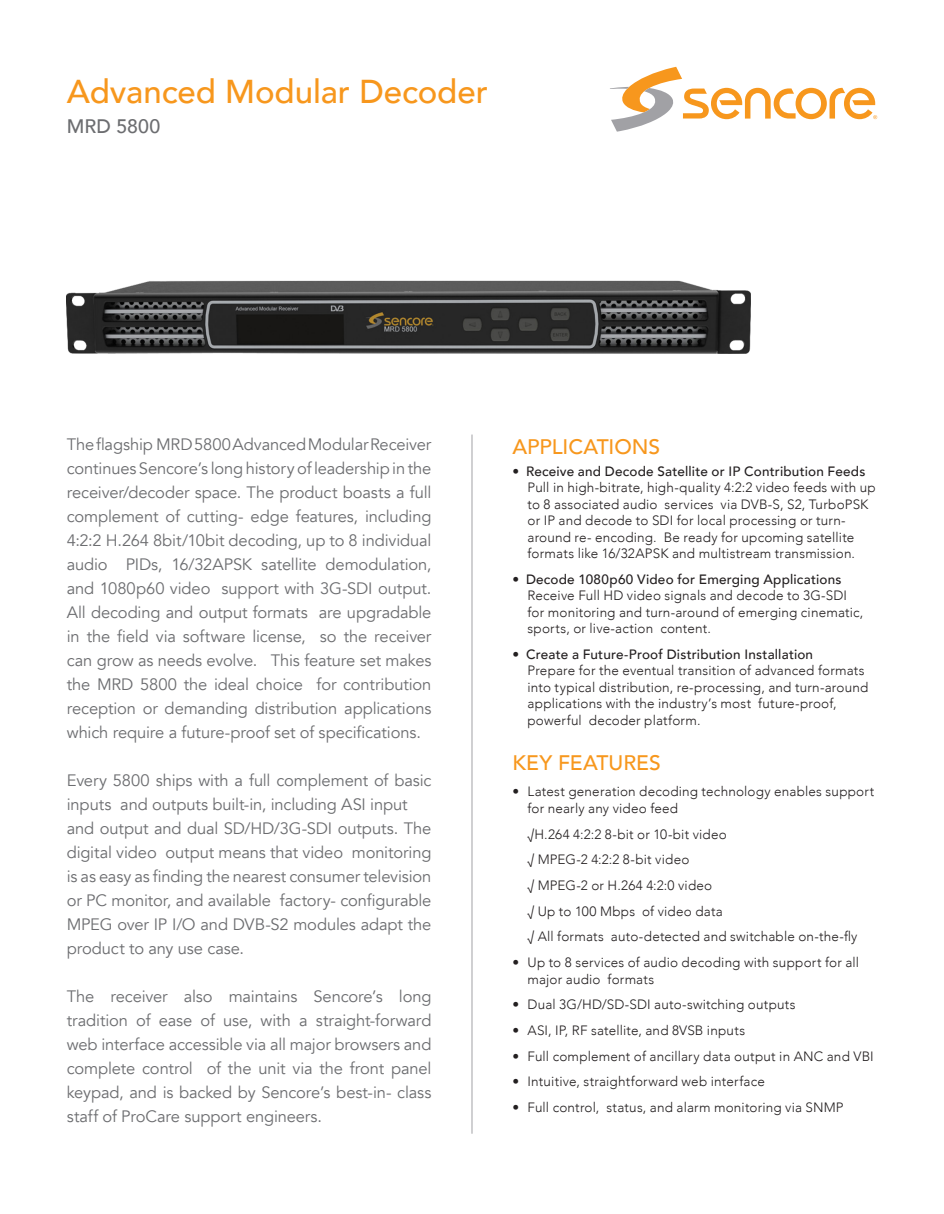
<style>
.page{position:relative;width:944px;height:1214px;background:#fff}
.page>*{position:absolute;margin:0;border:0;box-sizing:border-box;transform-origin:0 0}
.t1{font:500 33px "Avenir LT Com";color:#f7971d}
.t2{font:500 21px "Avenir LT Com";color:#f7971d}
.t3{font:500 19.5px "Avenir LT Com";letter-spacing:.01em;color:#6c6d70}
.t4{font:16.5px/24px "Avenir LT Com";letter-spacing:-.01em;color:#6c6d70;text-align:justify}
.t5{font:300 13.5px/16.5px "Avenir LT Com";letter-spacing:.015em;color:#231f20}
.s1{font-weight:500}
</style>
<div class="page">
<svg style="left:610px;top:67px;width:267px;height:65px"></svg>
<hr style="left:471px;top:434px;width:1px;height:699px;background:#a1a1a5">
<img style="left:67px;top:280px;width:683px;height:73px">
<p class="t1" style="left:67px;top:72px;width:423px">Advanced Modular Decoder</p>
<p class="t3" style="left:67px;top:115px;width:95px">MRD 5800</p>
<p class="t4" style="left:67px;top:432px;width:366px">The flagship MRD 5800 Advanced Modular Receiver continues Sencore’s long history of leadership in the receiver/decoder space. The product boasts a full complement of cutting- edge features, including 4:2:2 H.264 8bit/10bit decoding, up to 8 individual audio PIDs, 16/32APSK satellite demodulation, and 1080p60 video support with 3G-SDI output.<br>All decoding and output formats are upgradable in the field via software license, so the receiver can grow as needs evolve. This feature set makes the MRD 5800 the ideal choice for contribution reception or demanding distribution applications which require a future-proof set of specifications.</p>
<p class="t4" style="left:67px;top:768px;width:366px">Every 5800 ships with a full complement of basic inputs and outputs built-in, including ASI input</p>
<p class="t4" style="left:67px;top:816px;width:366px">and output and dual SD/HD/3G-SDI outputs. The digital video output means that video monitoring is as easy as finding the nearest consumer television or PC monitor, and available factory- configurable MPEG over IP I/O and DVB-S2 modules adapt the product to any use case.</p>
<p class="t4" style="left:67px;top:984px;width:366px">The receiver also maintains Sencore’s long tradition of ease of use, with a straight-forward web interface accessible via all major browsers and complete control of the unit via the front panel keypad, and is backed by Sencore’s best-in- class staff of ProCare support engineers.</p>
<p class="t2" style="left:512px;top:434px;width:149px">APPLICATIONS</p>
<p class="t5" style="left:527px;top:462px;width:350px;text-indent:-15px">• <span class="s1">Receive and Decode Satellite or IP Contribution Feeds </span>Pull in high-bitrate, high-quality 4:2:2 video feeds with up to 8 associated audio services via DVB-S, S2, TurboPSK or IP and decode to SDI for local processing or turn&shy;around re- encoding. Be ready for upcoming satellite formats like 16/32APSK and multistream transmission.</p>
<p class="t5" style="left:527px;top:571px;width:337px;text-indent:-15px">• <span class="s1">Decode 1080p60 Video for Emerging Applications </span>Receive Full HD video signals and decode to 3G-SDI for monitoring and turn-around of emerging cinematic, sports, or live-action content.</p>
<p class="t5" style="left:527px;top:646px;width:342px;text-indent:-15px">• <span class="s1">Create a Future-Proof Distribution Installation<br></span>Prepare for the eventual transition of advanced formats into typical distribution, re-processing, and turn-around applications with the industry’s most future-proof, powerful decoder platform.</p>
<p class="t2" style="left:512px;top:750px;width:150px">KEY FEATURES</p>
<p class="t5" style="left:527px;top:783px;width:348px;text-indent:-15px">• Latest generation decoding technology enables support for nearly any video feed</p>
<p class="t5" style="left:527px;top:825px;width:201px">√H.264 4:2:2 8-bit or 10-bit video</p>
<p class="t5" style="left:527px;top:851px;width:163px">√ MPEG-2 4:2:2 8-bit video</p>
<p class="t5" style="left:527px;top:877px;width:186px">√ MPEG-2 or H.264 4:2:0 video</p>
<p class="t5" style="left:527px;top:902px;width:197px">√ Up to 100 Mbps of video data</p>
<p class="t5" style="left:527px;top:928px;width:331px">√ All formats auto-detected and switchable on-the-fly</p>
<p class="t5" style="left:527px;top:954px;width:333px;text-indent:-15px">• Up to 8 services of audio decoding with support for all major audio formats</p>
<p class="t5" style="left:512px;top:996px;width:285px">• Dual 3G/HD/SD-SDI auto-switching outputs</p>
<p class="t5" style="left:512px;top:1022px;width:234px">• ASI, IP, RF satellite, and 8VSB inputs</p>
<p class="t5" style="left:512px;top:1047px;width:363px">• Full complement of ancillary data output in ANC and VBI</p>
<p class="t5" style="left:512px;top:1073px;width:254px">• Intuitive, straightforward web interface</p>
<p class="t5" style="left:512px;top:1099px;width:332px">• Full control, status, and alarm monitoring via SNMP</p>
</div>
